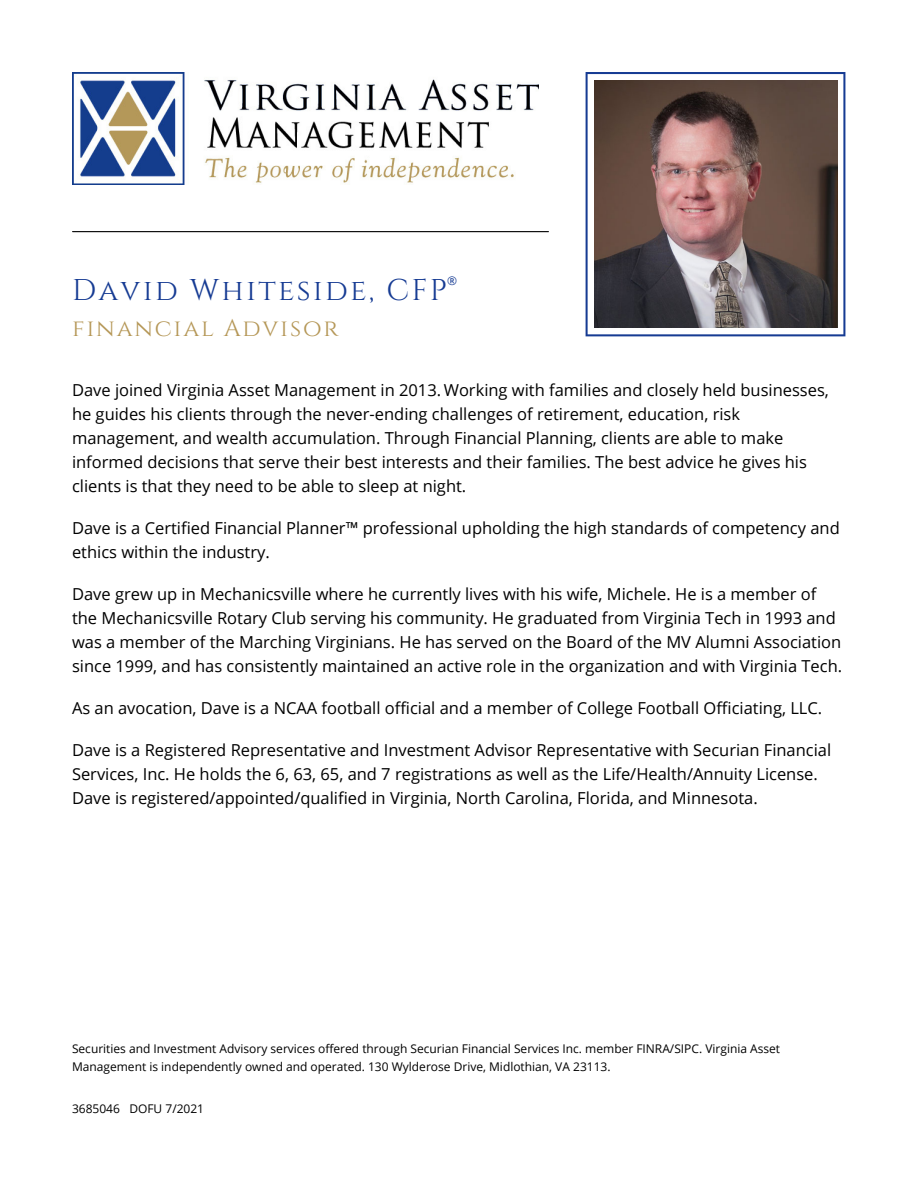
<style>
.page{position:relative;width:918px;height:1188px;background:#fff}
.page>*{position:absolute;margin:0;border:0;box-sizing:border-box;transform-origin:0 0}
.t1{font:30px "Cinzel";letter-spacing:.075em;color:#163b93}
.t2{font:24px "Cinzel";letter-spacing:.075em;color:#b59757}
.t3{font:16.5px/24px "Open Sans";color:#000}
.t4{font:12px/18px "Open Sans";color:#000}
.t5{font:12px "Open Sans";color:#163b93}
</style>
<div class="page">
<hr style="left:73px;top:231px;width:475px;height:1px;background:#000">
<img style="left:72px;top:72px;width:467px;height:113px">
<hr style="left:586px;top:74px;width:2px;height:260px;background:#163b93">
<hr style="left:843px;top:74px;width:2px;height:260px;background:#163b93">
<hr style="left:588px;top:334px;width:255px;height:2px;background:#163b93">
<hr style="left:588px;top:72px;width:255px;height:2px;background:#163b93">
<img style="left:595px;top:80px;width:243px;height:248px">
<p class="t5" style="left:447px;top:272px;width:11px">®</p>
<p class="t1" style="left:72px;top:271px;width:377px">David Whiteside, CFP</p>
<p class="t2" style="left:72px;top:313px;width:268px">financial Advisor</p>
<p class="t3" style="left:72px;top:378px;width:758px">Dave joined Virginia Asset Management in 2013. Working with families and closely held businesses, he guides his clients through the never-ending challenges of retirement, education, risk management, and wealth accumulation. Through Financial Planning, clients are able to make informed decisions that serve their best interests and their families. The best advice he gives his clients is that they need to be able to sleep at night.</p>
<p class="t3" style="left:72px;top:516px;width:769px">Dave is a Certified Financial Planner™ professional upholding the high standards of competency and ethics within the industry.</p>
<p class="t3" style="left:72px;top:582px;width:772px">Dave grew up in Mechanicsville where he currently lives with his wife, Michele. He is a member of the Mechanicsville Rotary Club serving his community. He graduated from Virginia Tech in 1993 and was a member of the Marching Virginians. He has served on the Board of the MV Alumni Association since 1999, and has consistently maintained an active role in the organization and with Virginia Tech.</p>
<p class="t3" style="left:72px;top:696px;width:752px">As an avocation, Dave is a NCAA football official and a member of College Football Officiating, LLC.</p>
<p class="t3" style="left:72px;top:738px;width:761px">Dave is a Registered Representative and Investment Advisor Representative with Securian Financial<br>Services, Inc. He holds the 6, 63, 65, and 7 registrations as well as the Life/Health/Annuity License.<br>Dave is registered/appointed/qualified in Virginia, North Carolina, Florida, and Minnesota.</p>
<p class="t4" style="left:72px;top:1039px;width:710px">Securities and Investment Advisory services offered through Securian Financial Services Inc. member FINRA/SIPC. Virginia Asset<br>Management is independently owned and operated. 130 Wylderose Drive, Midlothian, VA 23113.</p>
<p class="t4" style="left:72px;top:1100px;width:134px">3685046 DOFU 7/2021</p>
</div>
